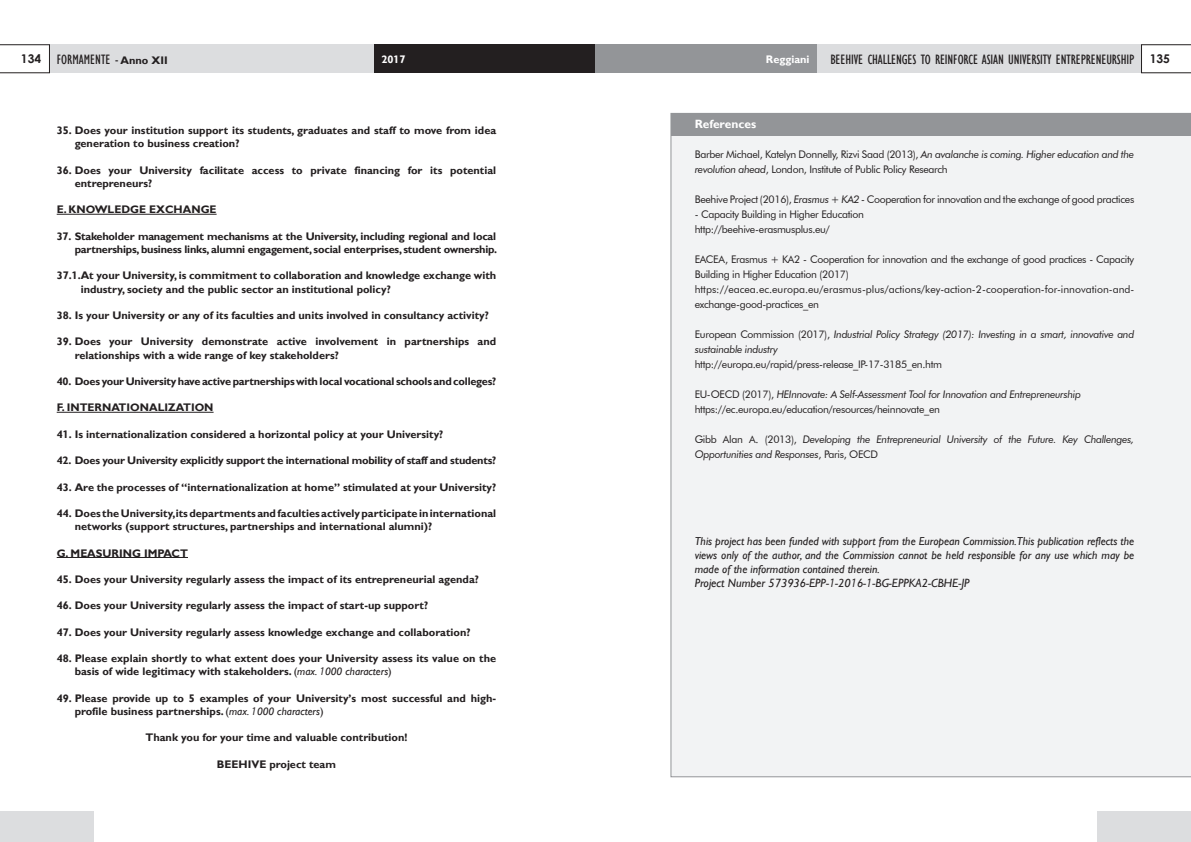
<style>
.page{position:relative;width:1191px;height:842px;background:#fff}
.page>*{position:absolute;margin:0;border:0;box-sizing:border-box;transform-origin:0 0}
.t1{font:condensed 14px "forma";letter-spacing:-.01em;color:#231f20}
.Normale{font:italic 12px "forma";color:#231f20}
.Titolo_References{font:700 12px "forma";color:#fff}
.Normale-2{font:italic 11.5px/13.8px "forma";color:#231f20;text-align:justify}
.Normale-3{font:700 11px/13.2px "forma";color:#231f20}
.Normale-4{font:700 11px/13.2px "forma";letter-spacing:-.02em;color:#231f20;text-align:right}
.t2{font:700 11px "forma";color:#fff}
.References{font:10.5px/15px "Futura BT";letter-spacing:-.03em;color:#231f20}
.References-2{font:italic 10.5px/15px "Futura BT";letter-spacing:-.03em;color:#231f20}
.References-3{font:10.5px/15px "Futura BT";color:#231f20}
.s1{font-family:"Century Gothic";font-weight:700;font-stretch:normal;font-size:12px}
.s2{font-weight:700;font-stretch:normal;font-size:11px}
.s3{font-weight:400}
.s4{font-weight:400;font-style:italic}
.s5{font-style:italic}
.s6{font-style:normal}
</style>
<div class="page">
<div style="left:816px;top:45px;width:325px;height:28px;background:#dcdddf"></div>
<div style="left:50px;top:45px;width:324px;height:28px;background:#dcdddf"></div>
<div style="left:374px;top:45px;width:221px;height:28px;background:#231f20"></div>
<svg style="left:1141px;top:45px;width:50px;height:28px"></svg>
<div style="left:595px;top:45px;width:221px;height:28px;background:#939598"></div>
<svg style="left:0;top:45px;width:50px;height:28px"></svg>
<div style="left:0;top:811px;width:94px;height:31px;background:#dcdddf"></div>
<div style="left:1097px;top:811px;width:94px;height:31px;background:#dcdddf"></div>
<div style="left:671px;top:136px;width:520px;height:641px;background:#f2f3f4"></div>
<div style="left:671px;top:113px;width:520px;height:23px;background:#939598"></div>
<hr style="left:57px;top:214px;width:160px;height:1px;background:#231f20">
<hr style="left:57px;top:412px;width:157px;height:1px;background:#231f20">
<hr style="left:57px;top:557px;width:131px;height:1px;background:#231f20">
<p class="t1" style="left:21px;top:51px;width:148px"><span class="s1">134</span> FORMAMENTE - <span class="s2">Anno XII</span></p>
<p class="t2" style="left:381px;top:52px;width:26px">2017</p>
<p class="t2" style="left:766px;top:52px;width:45px">Reggiani</p>
<p class="t1" style="left:830px;top:51px;width:341px">BEEHIVE CHALLENGES TO REINFORCE ASIAN UNIVERSITY ENTREPRENEURSHIP <span class="s1">135</span></p>
<p class="Normale-3" style="left:75px;top:124px;width:423px;text-indent:-18px">35. Does your institution support its students, graduates and staff to move from idea generation to business creation?</p>
<p class="Normale-3" style="left:75px;top:164px;width:423px;text-indent:-18px">36. Does your University facilitate access to private financing for its potential entrepreneurs?</p>
<p class="Normale-3" style="left:57px;top:203px;width:161px">E. KNOWLEDGE EXCHANGE</p>
<p class="Normale-4" style="left:57px;top:230px;width:442px">37. Stakeholder management mechanisms at the University, including regional and local partnerships, business links, alumni engagement, social enterprises, student ownership.</p>
<p class="Normale-3" style="left:81px;top:269px;width:417px;text-indent:-24px">37.1.At your University, is commitment to collaboration and knowledge exchange with industry, society and the public sector an institutional policy?</p>
<p class="Normale-3" style="left:57px;top:309px;width:434px">38. Is your University or any of its faculties and units involved in consultancy activity?</p>
<p class="Normale-3" style="left:75px;top:335px;width:423px;text-indent:-18px">39. Does your University demonstrate active involvement in partnerships and relationships with a wide range of key stakeholders?</p>
<p class="Normale-4" style="left:57px;top:375px;width:441px">40. Does your University have active partnerships with local vocational schools and colleges?</p>
<p class="Normale-3" style="left:57px;top:401px;width:158px">F. INTERNATIONALIZATION</p>
<p class="Normale-3" style="left:57px;top:428px;width:388px">41. Is internationalization considered a horizontal policy at your University?</p>
<p class="Normale-4" style="left:57px;top:454px;width:441px">42. Does your University explicitly support the international mobility of staff and students?</p>
<p class="Normale-3" style="left:57px;top:481px;width:441px">43. Are the processes of “internationalization at home” stimulated at your University?</p>
<p class="Normale-3" style="left:75px;top:507px;width:423px;text-indent:-18px">44. Does the University,its departments and faculties actively participate in international networks (support structures, partnerships and international alumni)?</p>
<p class="Normale-3" style="left:57px;top:547px;width:133px">G. MEASURING IMPACT</p>
<p class="Normale-3" style="left:57px;top:573px;width:424px">45. Does your University regularly assess the impact of its entrepreneurial agenda?</p>
<p class="Normale-3" style="left:57px;top:599px;width:373px">46. Does your University regularly assess the impact of start-up support?</p>
<p class="Normale-3" style="left:57px;top:626px;width:415px">47. Does your University regularly assess knowledge exchange and collaboration?</p>
<p class="Normale-3" style="left:75px;top:652px;width:423px;text-indent:-18px">48. Please explain shortly to what extent does your University assess its value on the basis of wide legitimacy with stakeholders. <span class="s3">(</span><span class="s4">max. 1000 characters</span><span class="s3">)</span></p>
<p class="Normale-3" style="left:75px;top:692px;width:423px;text-indent:-18px">49. Please provide up to 5 examples of your University’s most successful and high&shy;profile business partnerships. <span class="s3">(</span><span class="s4">max. 1000 characters</span><span class="s3">)</span></p>
<p class="Normale-3" style="left:145px;top:731px;width:263px">Thank you for your time and valuable contribution!</p>
<p class="Normale-3" style="left:217px;top:758px;width:121px">BEEHIVE project team</p>
<p class="Titolo_References" style="left:694px;top:117px;width:63px">References</p>
<p class="References" style="left:694px;top:147px;width:441px">Barber Michael, Katelyn Donnelly, Rizvi Saad (2013), <span class="s5">An avalanche is coming. Higher education and the revolution ahead</span>, London, Institute of Public Policy Research</p>
<p class="References" style="left:694px;top:192px;width:441px">Beehive Project (2016), <span class="s5">Erasmus + KA2 -</span> Cooperation for innovation and the exchange of good practices</p>
<p class="References" style="left:694px;top:207px;width:171px">- Capacity Building in Higher Education</p>
<p class="References" style="left:694px;top:222px;width:137px">http://beehive-erasmusplus.eu/</p>
<p class="References" style="left:694px;top:252px;width:441px">EACEA, Erasmus + KA2 - Cooperation for innovation and the exchange of good practices - Capacity<br>Building in Higher Education (2017)</p>
<p class="References-3" style="left:694px;top:282px;width:441px">https://eacea.ec.europa.eu/erasmus-plus/actions/key-action-2-cooperation-for-innovation-and&shy;exchange-good-practices_en</p>
<p class="References-2" style="left:694px;top:327px;width:441px"><span class="s6">European Commission (2017),</span> Industrial Policy Strategy (2017): Investing in a smart, innovative and sustainable industry</p>
<p class="References" style="left:694px;top:357px;width:249px">http://europa.eu/rapid/press-release_IP-17-3185_en.htm</p>
<p class="References-2" style="left:694px;top:387px;width:388px"><span class="s6">EU-OECD (2017),</span> HEInnovate: A Self-Assessment Tool for Innovation and Entrepreneurship</p>
<p class="References" style="left:694px;top:402px;width:247px">https://ec.europa.eu/education/resources/heinnovate_en</p>
<p class="References-2" style="left:694px;top:432px;width:441px"><span class="s6">Gibb Alan A. (2013),</span> Developing the Entrepreneurial University of the Future. Key Challenges,<br>Opportunities and Responses<span class="s6">, Paris, OECD</span></p>
<p class="Normale-2" style="left:694px;top:535px;width:441px">This project has been funded with support from the European Commission.This publication reflects the views only of the author, and the Commission cannot be held responsible for any use which may be made of the information contained therein.</p>
<p class="Normale" style="left:694px;top:576px;width:276px">Project Number 573936-EPP-1-2016-1-BG-EPPKA2-CBHE-JP</p>
</div>
